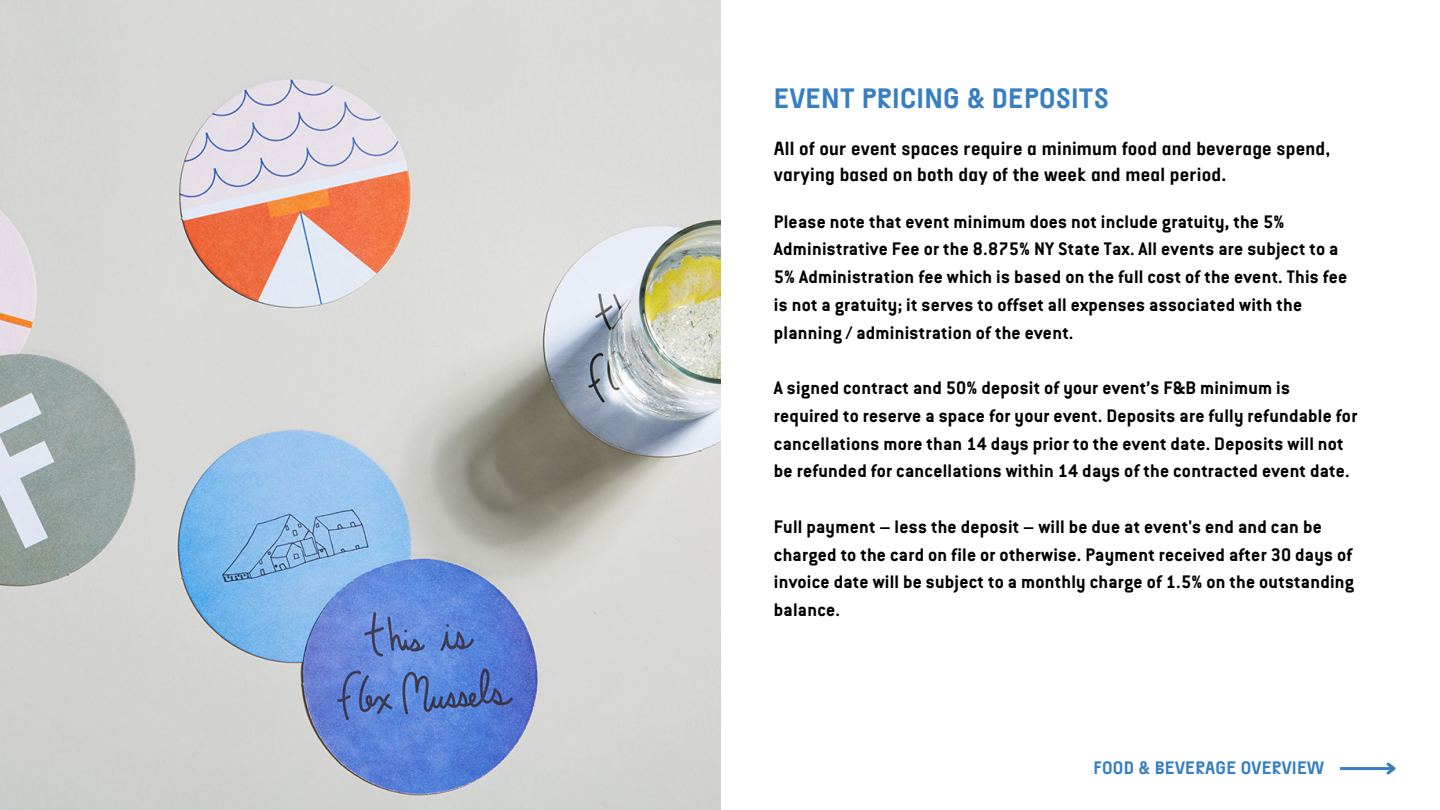
<style>
.page{position:relative;width:1440px;height:810px;background:#fff}
.page>*{position:absolute;margin:0;border:0;box-sizing:border-box;transform-origin:0 0}
.t1{font:700 28px "Separat";letter-spacing:.01em;color:#387fc2}
.t2{font:700 20px/27.8px "Conduit ITC";letter-spacing:.01em;color:#000}
.t3{font:700 19px/26.2px "Separat";letter-spacing:.01em;color:#000}
.t4{font:700 18px "Separat";letter-spacing:.01em;color:#387fc2}
</style>
<div class="page">
<hr style="left:1340px;top:767px;width:54px;height:3px;background:#387fc2">
<svg style="left:1384px;top:762px;width:12px;height:13px"></svg>
<img style="left:0;top:0;width:720px;height:810px">
<h1 class="t1" style="left:774px;top:80px;width:336px">EVENT PRICING &amp; DEPOSITS</h1>
<p class="t3" style="left:774px;top:134px;width:558px">All of our event spaces require a minimum food and beverage spend, varying based on both day of the week and meal period.</p>
<p class="t2" style="left:774px;top:210px;width:575px">Please note that event minimum does not include gratuity, the 5% Administrative Fee or the 8.875% NY State Tax. All events are subject to a 5% Administration fee which is based on the full cost of the event. This fee is not a gratuity; it serves to offset all expenses associated with the planning / administration of the event.</p>
<p class="t2" style="left:774px;top:376px;width:585px">A signed contract and 50% deposit of your event’s F&amp;B minimum is required to reserve a space for your event. Deposits are fully refundable for cancellations more than 14 days prior to the event date. Deposits will not be refunded for cancellations within 14 days of the contracted event date.</p>
<p class="t2" style="left:774px;top:515px;width:582px">Full payment – less the deposit – will be due at event's end and can be charged to the card on file or otherwise. Payment received after 30 days of invoice date will be subject to a monthly charge of 1.5% on the outstanding balance.</p>
<p class="t4" style="left:1094px;top:756px;width:232px">FOOD &amp; BEVERAGE OVERVIEW</p>
</div>
